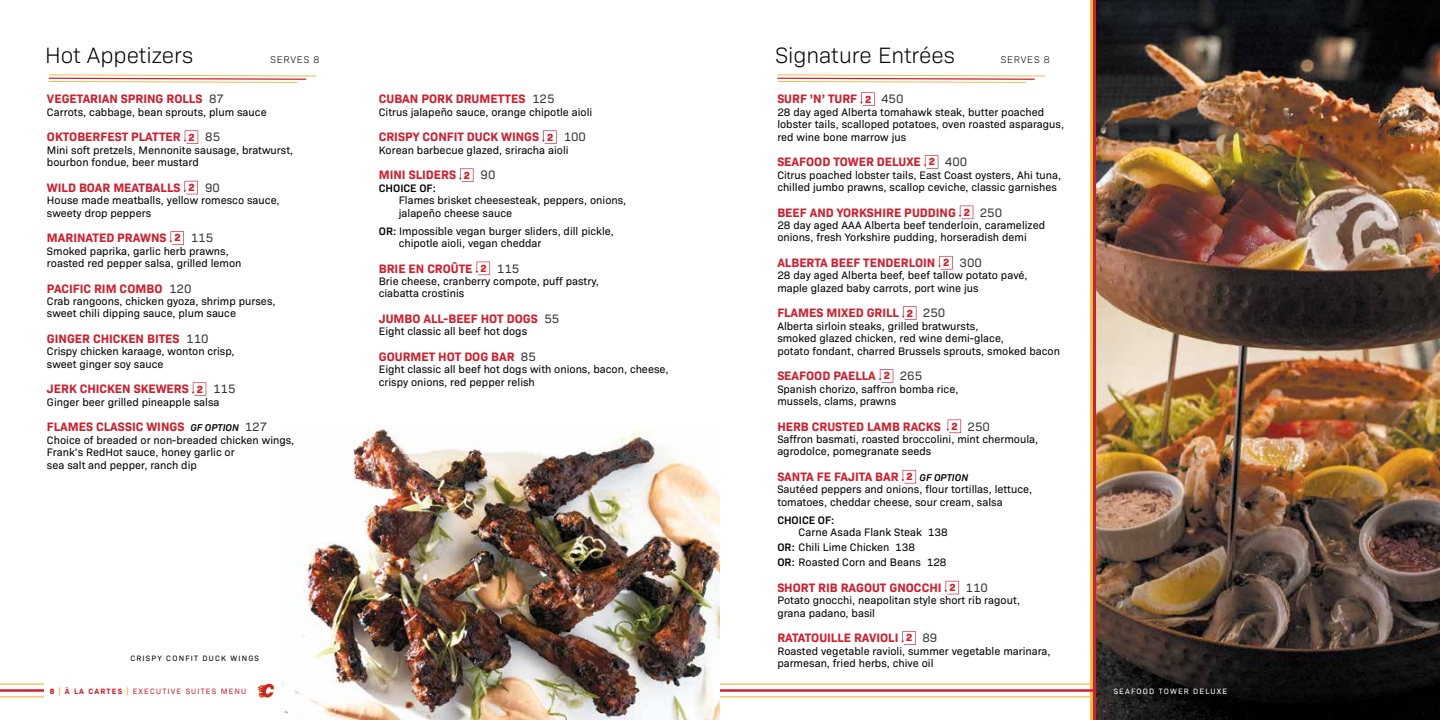
<style>
.page{position:relative;width:1440px;height:720px;background:#fff}
.page>*{position:absolute;margin:0;border:0;box-sizing:border-box;transform-origin:0 0}
.t1{font:300 22.5px "Bio Sans";color:#000}
.t2{font:700 12.38px "Bio Sans";color:#cf202f}
.t3{font:11px/12.4px "Bio Sans";color:#000}
.t4{font:600 11px "Bio Sans";color:#000}
.t5{font:300 9.88px "Bio Sans";letter-spacing:.08em;color:#000}
.t6{font:7.88px "Bio Sans";letter-spacing:.15em;color:#cf202f}
.t7{font:7.88px "Bio Sans";letter-spacing:.15em;color:#000}
.t8{font:7.88px "Bio Sans";letter-spacing:.15em;color:#fff}
.s1{font-weight:800;font-size:10.5px}
.s2{font-weight:400;color:#383838}
.s3{font-weight:600;font-style:italic;font-size:10px;color:#000}
.s4{font-weight:600}
.s5{font-weight:800}
.s6{font-weight:800;color:#f3bd48}
.s7{font-weight:700}
</style>
<div class="page">
<hr style="left:720px;top:689px;width:720px;height:3px;background:#cf202f">
<hr style="left:720px;top:696px;width:720px;height:2px;background:#f3bd48">
<hr style="left:720px;top:683px;width:720px;height:2px;background:#f3bd48">
<hr style="left:0;top:689px;width:720px;height:3px;background:#cf202f">
<hr style="left:0;top:696px;width:720px;height:2px;background:#f3bd48">
<hr style="left:0;top:683px;width:720px;height:2px;background:#f3bd48">
<div style="left:44px;top:678px;width:245px;height:27px;background:#fff"></div>
<svg style="left:257px;top:683px;width:17px;height:15px"></svg>
<img style="left:1096px;top:0;width:344px;height:720px">
<img style="left:282px;top:426px;width:438px;height:294px">
<svg style="left:184px;top:130px;width:14px;height:14px"></svg>
<svg style="left:183px;top:181px;width:15px;height:13px"></svg>
<svg style="left:169px;top:231px;width:15px;height:14px"></svg>
<svg style="left:192px;top:382px;width:14px;height:14px"></svg>
<svg style="left:542px;top:130px;width:15px;height:14px"></svg>
<svg style="left:459px;top:168px;width:14px;height:14px"></svg>
<svg style="left:476px;top:262px;width:14px;height:13px"></svg>
<svg style="left:860px;top:92px;width:15px;height:14px"></svg>
<svg style="left:924px;top:155px;width:14px;height:14px"></svg>
<svg style="left:959px;top:206px;width:14px;height:13px"></svg>
<svg style="left:938px;top:256px;width:15px;height:14px"></svg>
<svg style="left:902px;top:306px;width:14px;height:14px"></svg>
<svg style="left:879px;top:369px;width:14px;height:14px"></svg>
<svg style="left:947px;top:420px;width:14px;height:13px"></svg>
<svg style="left:902px;top:470px;width:14px;height:13px"></svg>
<svg style="left:945px;top:581px;width:14px;height:13px"></svg>
<svg style="left:901px;top:631px;width:15px;height:14px"></svg>
<svg style="left:48px;top:74px;width:269px;height:9px"></svg>
<svg style="left:777px;top:74px;width:268px;height:9px"></svg>
<h1 class="t1" style="left:45px;top:39px;width:150px">Hot Appetizers</h1>
<p class="t5" style="left:271px;top:53px;width:50px">SERVES 8</p>
<h1 class="t1" style="left:775px;top:39px;width:181px">Signature Entrées</h1>
<p class="t5" style="left:1001px;top:53px;width:50px">SERVES 8</p>
<p class="t2" style="left:777px;top:90px;width:128px">SURF ’N’ TURF <span class="s1">2</span> <span class="s2">450</span></p>
<p class="t3" style="left:777px;top:105px;width:288px">28 day aged Alberta tomahawk steak, butter poached lobster tails, scalloped potatoes, oven roasted asparagus, red wine bone marrow jus</p>
<p class="t2" style="left:777px;top:152px;width:191px">SEAFOOD TOWER DELUXE <span class="s1">2</span> <span class="s2">400</span></p>
<p class="t3" style="left:777px;top:168px;width:285px">Citrus poached lobster tails, East Coast oysters, Ahi tuna, chilled jumbo prawns, scallop ceviche, classic garnishes</p>
<p class="t2" style="left:777px;top:203px;width:226px">BEEF AND YORKSHIRE PUDDING <span class="s1">2</span> <span class="s2">250</span></p>
<p class="t3" style="left:777px;top:218px;width:269px">28 day aged AAA Alberta beef tenderloin, caramelized onions, fresh Yorkshire pudding, horseradish demi</p>
<p class="t2" style="left:777px;top:253px;width:206px">ALBERTA BEEF TENDERLOIN <span class="s1">2</span> <span class="s2">300</span></p>
<p class="t3" style="left:777px;top:269px;width:252px">28 day aged Alberta beef, beef tallow potato pavé, maple glazed baby carrots, port wine jus</p>
<p class="t2" style="left:777px;top:304px;width:170px">FLAMES MIXED GRILL <span class="s1">2</span> <span class="s2">250</span></p>
<p class="t3" style="left:777px;top:319px;width:284px">Alberta sirloin steaks, grilled bratwursts,<br>smoked glazed chicken, red wine demi-glace,<br>potato fondant, charred Brussels sprouts, smoked bacon</p>
<p class="t2" style="left:777px;top:366px;width:146px">SEAFOOD PAELLA <span class="s1">2</span> <span class="s2">265</span></p>
<p class="t3" style="left:777px;top:382px;width:183px">Spanish chorizo, saffron bomba rice, mussels, clams, prawns</p>
<p class="t2" style="left:777px;top:417px;width:214px">HERB CRUSTED LAMB RACKS <span class="s1">2</span> <span class="s2">250</span></p>
<p class="t3" style="left:777px;top:432px;width:262px">Saffron basmati, roasted broccolini, mint chermoula, agrodolce, pomegranate seeds</p>
<p class="t2" style="left:777px;top:467px;width:192px">SANTA FE FAJITA BAR <span class="s1">2</span> <span class="s3">GF OPTION</span></p>
<p class="t3" style="left:777px;top:483px;width:256px">Sautéed peppers and onions, flour tortillas, lettuce, tomatoes, cheddar cheese, sour cream, salsa</p>
<p class="t4" style="left:777px;top:512px;width:59px">CHOICE OF:</p>
<p class="t3" style="left:777px;top:524px;width:172px;line-height:15px;text-indent:21px">Carne Asada Flank Steak 138<br><span class="s4">OR:</span> Chili Lime Chicken 138<br><span class="s4">OR:</span> Roasted Corn and Beans 128</p>
<p class="t2" style="left:777px;top:578px;width:212px">SHORT RIB RAGOUT GNOCCHI <span class="s1">2</span> <span class="s2">110</span></p>
<p class="t3" style="left:777px;top:593px;width:244px">Potato gnocchi, neapolitan style short rib ragout, grana padano, basil</p>
<p class="t2" style="left:777px;top:628px;width:162px">RATATOUILLE RAVIOLI <span class="s1">2</span> <span class="s2">89</span></p>
<p class="t3" style="left:777px;top:644px;width:275px">Roasted vegetable ravioli, summer vegetable marinara, parmesan, fried herbs, chive oil</p>
<p class="t2" style="left:47px;top:90px;width:178px">VEGETARIAN SPRING ROLLS <span class="s2">87</span></p>
<p class="t3" style="left:47px;top:105px;width:221px">Carrots, cabbage, bean sprouts, plum sauce</p>
<p class="t2" style="left:47px;top:128px;width:175px">OKTOBERFEST PLATTER <span class="s1">2</span> <span class="s2">85</span></p>
<p class="t3" style="left:47px;top:143px;width:248px">Mini soft pretzels, Mennonite sausage, bratwurst, bourbon fondue, beer mustard</p>
<p class="t2" style="left:47px;top:178px;width:175px">WILD BOAR MEATBALLS <span class="s1">2</span> <span class="s2">90</span></p>
<p class="t3" style="left:47px;top:193px;width:234px">House made meatballs, yellow romesco sauce, sweety drop peppers</p>
<p class="t2" style="left:47px;top:228px;width:168px">MARINATED PRAWNS <span class="s1">2</span> <span class="s2">115</span></p>
<p class="t3" style="left:47px;top:244px;width:196px">Smoked paprika, garlic herb prawns, roasted red pepper salsa, grilled lemon</p>
<p class="t2" style="left:47px;top:279px;width:146px">PACIFIC RIM COMBO <span class="s2">120</span></p>
<p class="t3" style="left:47px;top:294px;width:230px">Crab rangoons, chicken gyoza, shrimp purses, sweet chili dipping sauce, plum sauce</p>
<p class="t2" style="left:47px;top:329px;width:163px">GINGER CHICKEN BITES <span class="s2">110</span></p>
<p class="t3" style="left:47px;top:345px;width:189px">Crispy chicken karaage, wonton crisp, sweet ginger soy sauce</p>
<p class="t2" style="left:47px;top:380px;width:190px">JERK CHICKEN SKEWERS <span class="s1">2</span> <span class="s2">115</span></p>
<p class="t3" style="left:47px;top:395px;width:174px">Ginger beer grilled pineapple salsa</p>
<p class="t2" style="left:47px;top:418px;width:222px">FLAMES CLASSIC WINGS <span class="s3">GF OPTION</span> <span class="s2">127</span></p>
<p class="t3" style="left:47px;top:433px;width:249px">Choice of breaded or non-breaded chicken wings,<br>Frank’s RedHot sauce, honey garlic or<br>sea salt and pepper, ranch dip</p>
<p class="t2" style="left:379px;top:90px;width:177px">CUBAN PORK DRUMETTES <span class="s2">125</span></p>
<p class="t3" style="left:379px;top:105px;width:215px">Citrus jalapeño sauce, orange chipotle aioli</p>
<p class="t2" style="left:379px;top:128px;width:209px">CRISPY CONFIT DUCK WINGS <span class="s1">2</span> <span class="s2">100</span></p>
<p class="t3" style="left:379px;top:143px;width:191px">Korean barbecue glazed, sriracha aioli</p>
<p class="t2" style="left:379px;top:166px;width:118px">MINI SLIDERS <span class="s1">2</span> <span class="s2">90</span></p>
<p class="t4" style="left:379px;top:180px;width:59px">CHOICE OF:</p>
<p class="t3" style="left:399px;top:193px;width:229px">Flames brisket cheesesteak, peppers, onions, jalapeño cheese sauce</p>
<p class="t3" style="left:399px;top:224px;width:216px;text-indent:-20px"><span class="s4">OR:</span> Impossible vegan burger sliders, dill pickle, chipotle aioli, vegan cheddar</p>
<p class="t2" style="left:379px;top:259px;width:142px">BRIE EN CROÛTE <span class="s1">2</span> <span class="s2">115</span></p>
<p class="t3" style="left:379px;top:274px;width:222px">Brie cheese, cranberry compote, puff pastry, ciabatta crostinis</p>
<p class="t2" style="left:379px;top:309px;width:182px">JUMBO ALL-BEEF HOT DOGS <span class="s2">55</span></p>
<p class="t3" style="left:379px;top:325px;width:150px">Eight classic all beef hot dogs</p>
<p class="t2" style="left:379px;top:347px;width:159px">GOURMET HOT DOG BAR <span class="s2">85</span></p>
<p class="t3" style="left:379px;top:363px;width:291px">Eight classic all beef hot dogs with onions, bacon, cheese, crispy onions, red pepper relish</p>
<p class="t7" style="left:130px;top:652px;width:130px">CRISPY CONFIT DUCK WINGS</p>
<p class="t6" style="left:50px;top:685px;width:198px"><span class="s5">8</span> <span class="s6">|</span> <span class="s7">À LA CARTES</span> <span class="s6">|</span> EXECUTIVE SUITES MENU</p>
<p class="t8" style="left:1114px;top:686px;width:115px">SEAFOOD TOWER DELUXE</p>
</div>
